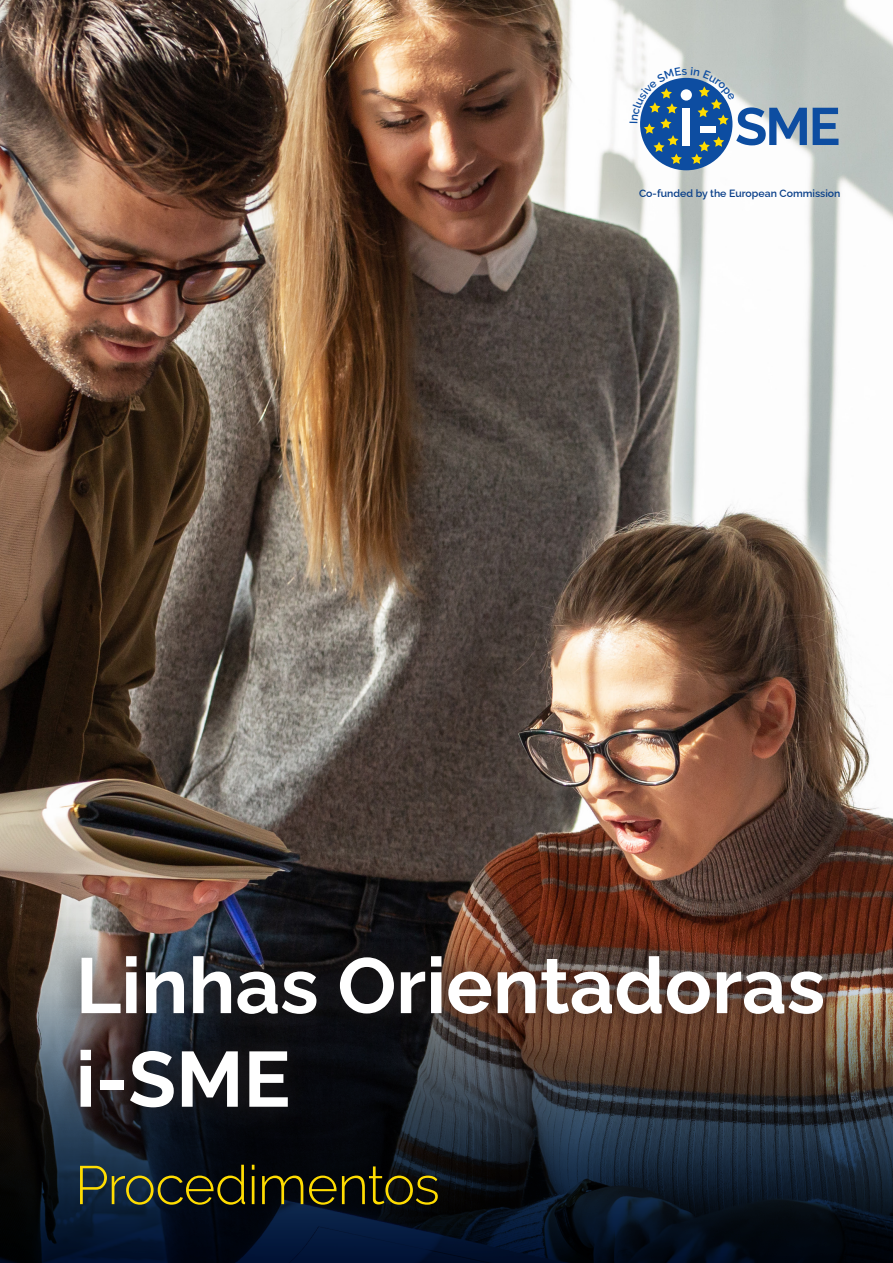
<style>
.page{position:relative;width:893px;height:1263px;background:#fff}
.page>*{position:absolute;margin:0;border:0;box-sizing:border-box;transform-origin:0 0}
.t1{font:700 78px "Raleway";color:#fff}
.t2{font:300 54px "Raleway";letter-spacing:-.015em;color:#ffdc01}
.t3{font:700 52.5px "Raleway";color:#0d4da1}
.t4{font:600 10.5px "Raleway";color:#083e89}
</style>
<div class="page">
<img style="left:0;top:0;width:893px;height:921px">
<img style="left:0;top:921px;width:893px;height:72px">
<svg style="left:0;top:993px;width:893px;height:270px;background:#0f1724"></svg>
<div style="left:51px;top:928px;width:801px;height:208px;background:#231f20;opacity:.64"></div>
<div style="left:640px;top:78px;width:92px;height:92px;background:#0d4da1;border-radius:50%"></div>
<svg style="left:630px;top:67px;width:105px;height:97px"></svg>
<p class="t3" style="left:735px;top:97px;width:107px">SME</p>
<p class="t4" style="left:639px;top:185px;width:203px">Co-funded by the European Commission</p>
<p class="t1" style="left:76px;top:923px;width:751px">Linhas Orientadoras</p>
<p class="t1" style="left:76px;top:1017px;width:216px">i-SME</p>
<p class="t2" style="left:75px;top:1142px;width:366px">Procedimentos</p>
</div>
